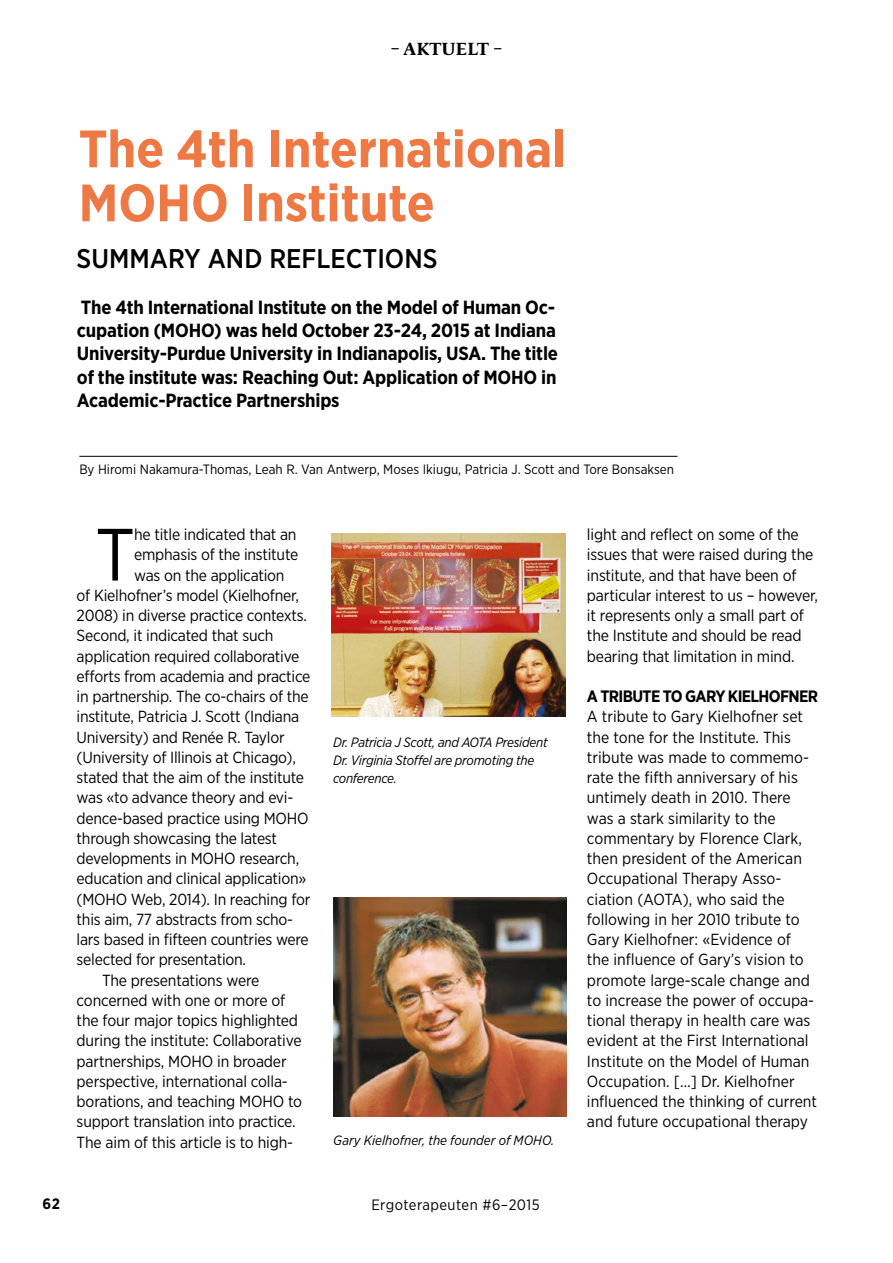
<style>
.page{position:relative;width:893px;height:1263px;background:#fff}
.page>*{position:absolute;margin:0;border:0;box-sizing:border-box;transform-origin:0 0}
.t1{font:73.95px "Gotham Narrow";color:#000}
.t2{font:700 52.5px/54px "Gotham Narrow";color:#ef7945}
.t3{font:500 27px "Gotham Narrow";color:#000}
.t4{font:700 19.05px/23.2px "Gotham Narrow";letter-spacing:-.01em;color:#000}
.t5{font:700 16.5px "Gotham Narrow";letter-spacing:-.04em;color:#000}
.t6{font:700 16.5px "Fedra Serif B Std";letter-spacing:.02em;color:#000}
.t7{font:16.05px/20.2px "Gotham Narrow";letter-spacing:-.01em;color:#000}
.t8{font:15px "Gotham Narrow";letter-spacing:.03em;color:#000}
.t9{font:700 15px "Gotham Narrow";color:#000}
.t10{font:13.5px "Gotham Narrow";color:#000}
.t11{font:italic 13.5px/18px "Gotham Narrow";letter-spacing:-.02em;color:#000}
.t12{font:italic 13.5px "Gotham Narrow";color:#000}
</style>
<div class="page">
<img style="left:332px;top:533px;width:233px;height:183px">
<hr style="left:79px;top:456px;width:598px;height:1px;background:#000">
<img style="left:333px;top:897px;width:233px;height:219px">
<p class="t6" style="left:390px;top:38px;width:114px">– AKTUELT –</p>
<h2 class="t2" style="left:79px;top:121px;width:489px">The 4th International<br>MOHO Institute</h2>
<h3 class="t3" style="left:77px;top:241px;width:362px">SUMMARY AND REFLECTIONS</h3>
<p class="t4" style="left:77px;top:295px;width:483px">The 4th International Institute on the Model of Human Oc&shy;cupation (MOHO) was held October 23-24, 2015 at Indiana University-Purdue University in Indianapolis, USA. The title of the institute was: Reaching Out: Application of MOHO in Academic-Practice Partnerships</p>
<p class="t10" style="left:79px;top:460px;width:596px">By Hiromi Nakamura-Thomas, Leah R. Van Antwerp, Moses Ikiugu, Patricia J. Scott and Tore Bonsaksen</p>
<h1 class="t1" style="left:95px;top:509px;width:42px">T</h1>
<p class="t7" style="left:134px;top:524px;width:164px">he title indicated that an</p>
<p class="t7" style="left:134px;top:544px;width:166px">emphasis of the institute</p>
<p class="t7" style="left:134px;top:564px;width:152px">was on the application</p>
<p class="t7" style="left:77px;top:585px;width:224px">of Kielhofner’s model (Kielhofner,</p>
<p class="t7" style="left:77px;top:605px;width:232px">2008) in diverse practice contexts.</p>
<p class="t7" style="left:77px;top:625px;width:198px">Second, it indicated that such</p>
<p class="t7" style="left:77px;top:645px;width:224px">application required collaborative</p>
<p class="t7" style="left:77px;top:666px;width:235px">efforts from academia and practice</p>
<p class="t7" style="left:77px;top:686px;width:234px">in partnership. The co-chairs of the</p>
<p class="t7" style="left:77px;top:706px;width:224px">institute, Patricia J. Scott (Indiana</p>
<p class="t7" style="left:77px;top:726px;width:210px">University) and Renée R. Taylor</p>
<p class="t7" style="left:77px;top:747px;width:221px">(University of Illinois at Chicago),</p>
<p class="t7" style="left:77px;top:767px;width:229px">stated that the aim of the institute</p>
<p class="t7" style="left:77px;top:787px;width:218px">was «to advance theory and evi-</p>
<p class="t7" style="left:77px;top:807px;width:234px">dence-based practice using MOHO</p>
<p class="t7" style="left:77px;top:828px;width:202px">through showcasing the latest</p>
<p class="t7" style="left:77px;top:848px;width:224px">developments in MOHO research,</p>
<p class="t7" style="left:77px;top:868px;width:231px">education and clinical application»</p>
<p class="t7" style="left:77px;top:888px;width:235px">(MOHO Web, 2014). In reaching for</p>
<p class="t7" style="left:77px;top:909px;width:218px">this aim, 77 abstracts from scho-</p>
<p class="t7" style="left:77px;top:929px;width:234px">lars based in fifteen countries were</p>
<p class="t7" style="left:77px;top:949px;width:171px">selected for presentation.</p>
<p class="t7" style="left:102px;top:969px;width:159px">The presentations were</p>
<p class="t7" style="left:77px;top:990px;width:210px">concerned with one or more of</p>
<p class="t7" style="left:77px;top:1010px;width:223px">the four major topics highlighted</p>
<p class="t7" style="left:77px;top:1030px;width:226px">during the institute: Collaborative</p>
<p class="t7" style="left:77px;top:1050px;width:212px">partnerships, MOHO in broader</p>
<p class="t7" style="left:77px;top:1071px;width:213px">perspective, international colla-</p>
<p class="t7" style="left:77px;top:1091px;width:227px">borations, and teaching MOHO to</p>
<p class="t7" style="left:77px;top:1111px;width:221px">support translation into practice.</p>
<p class="t7" style="left:77px;top:1131px;width:218px">The aim of this article is to high-</p>
<p class="t11" style="left:333px;top:733px;width:216px">Dr. Patricia J Scott, and AOTA President<br>Dr. Virginia Stoffel are promoting the conference.</p>
<p class="t12" style="left:333px;top:1132px;width:223px">Gary Kielhofner, the founder of MOHO.</p>
<p class="t9" style="left:43px;top:1194px;width:19px">62</p>
<p class="t8" style="left:371px;top:1196px;width:170px">Ergoterapeuten #6–2015</p>
<p class="t7" style="left:587px;top:524px;width:233px">light and reflect on some of the issues that were raised during the institute, and that have been of particular interest to us – however, it represents only a small part of the Institute and should be read bearing that limitation in mind.</p>
<p class="t5" style="left:587px;top:686px;width:233px">A TRIBUTE TO GARY KIELHOFNER</p>
<p class="t7" style="left:587px;top:706px;width:232px">A tribute to Gary Kielhofner set the tone for the Institute. This tribute was made to commemo&shy;rate the fifth anniversary of his untimely death in 2010. There was a stark similarity to the commentary by Florence Clark, then president of the American<br>Occupational Therapy Asso&shy;ciation (AOTA), who said the following in her 2010 tribute to<br>Gary Kielhofner: «Evidence of the influence of Gary’s vision to promote large-scale change and to increase the power of occupa&shy;tional therapy in health care was evident at the First International<br>Institute on the Model of Human<br>Occupation. […] Dr. Kielhofner influenced the thinking of current and future occupational therapy</p>
</div>
